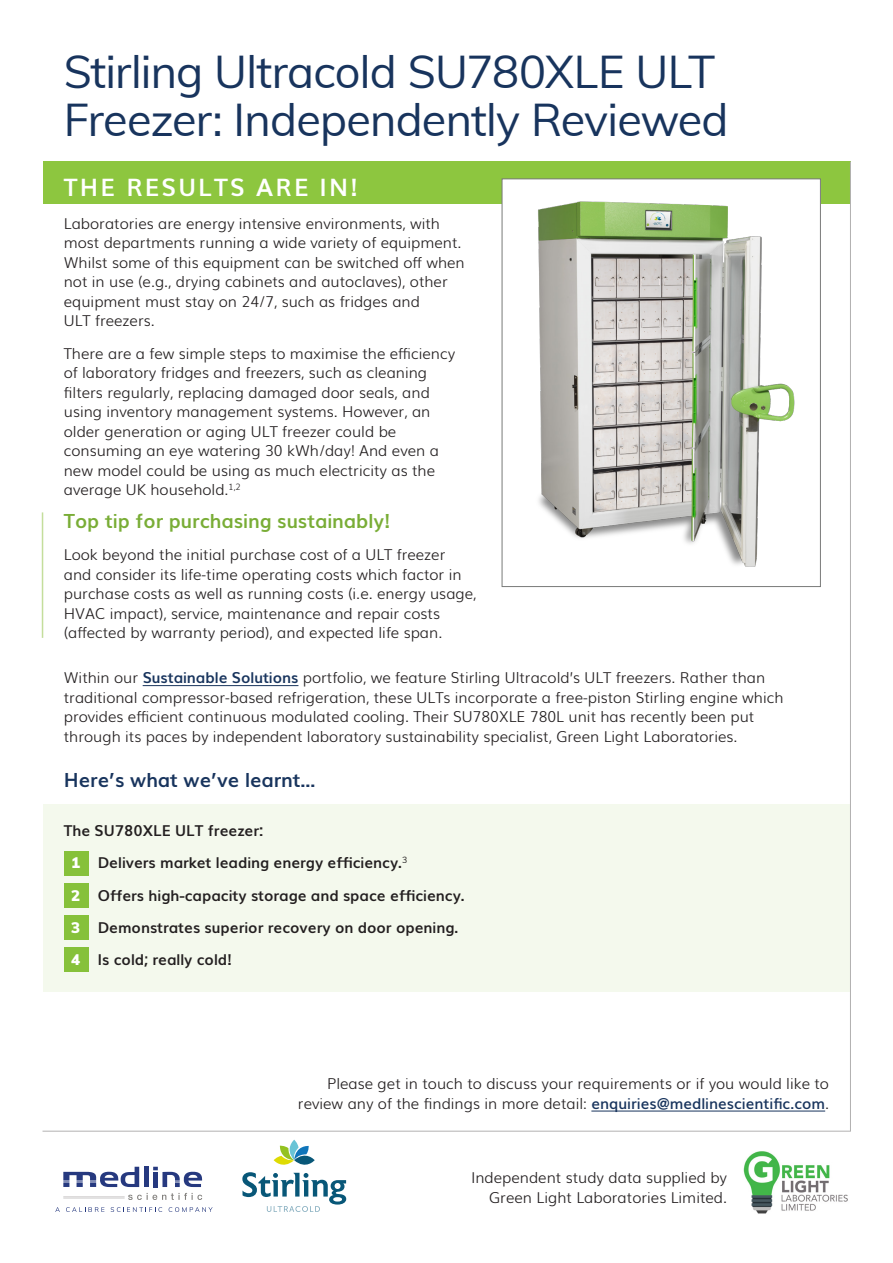
<style>
.page{position:relative;width:893px;height:1263px;background:#fff}
.page>*{position:absolute;margin:0;border:0;box-sizing:border-box;transform-origin:0 0}
.t1{font:45px/48px "Muli";letter-spacing:-.02em;color:#18345d}
.Catalog-Subtitle{font:700 24px "Muli";letter-spacing:.09em;color:#fff}
.t2{font:700 19.5px "Muli";color:#79ad36}
.t3{font:700 19.5px "Muli";color:#18345d}
.t4{font:300 15px/19.5px "Muli";color:#231f20}
.t5{font:700 15px "Muli";color:#231f20}
.s1{font-weight:700;color:#18345d}
.s2{font-weight:900;color:#fff}
.s3{font-weight:600;color:#18345d}
</style>
<div class="page">
<div style="left:43px;top:162px;width:807px;height:42px;background:#8dc63f"></div>
<div style="left:43px;top:804px;width:807px;height:187px;background:#f4f9ed"></div>
<hr style="left:143px;top:685px;width:155px;height:1px;background:#18345d">
<img style="left:504px;top:184px;width:315px;height:383px">
<div style="left:502px;top:179px;width:319px;height:408px;border:1px solid #797a79"></div>
<hr style="left:850px;top:162px;width:1px;height:969px;background:#b2b1b1">
<hr style="left:42px;top:512px;width:1px;height:126px;background:#c4de9c">
<hr style="left:43px;top:1131px;width:808px;height:1px;background:#b2b1b1">
<hr style="left:591px;top:1111px;width:234px;height:1px;background:#18345d">
<svg style="left:63px;top:1193px;width:139px;height:7px"></svg>
<div style="left:144px;top:1167px;width:5px;height:20px;background:#26397f"></div>
<svg style="left:63px;top:1167px;width:76px;height:20px"></svg>
<svg style="left:153px;top:1167px;width:49px;height:20px"></svg>
<svg style="left:55px;top:1207px;width:5px;height:5px"></svg>
<svg style="left:66px;top:1207px;width:38px;height:5px"></svg>
<svg style="left:111px;top:1207px;width:51px;height:5px"></svg>
<svg style="left:169px;top:1207px;width:44px;height:5px"></svg>
<img style="left:743px;top:1151px;width:105px;height:63px">
<svg style="left:242px;top:1140px;width:104px;height:72px"></svg>
<p class="t1" style="left:64px;top:45px;width:666px">Stirling Ultracold SU780XLE ULT<br>Freezer: Independently Reviewed</p>
<p class="Catalog-Subtitle" style="left:64px;top:168px;width:296px">THE RESULTS ARE IN!</p>
<p class="t4" style="left:64px;top:212px;width:402px">Laboratories are energy intensive environments, with most departments running a wide variety of equipment.<br>Whilst some of this equipment can be switched off when not in use (e.g., drying cabinets and autoclaves), other equipment must stay on 24/7, such as fridges and<br>ULT freezers.</p>
<p class="t4" style="left:64px;top:342px;width:393px">There are a few simple steps to maximise the efficiency of laboratory fridges and freezers, such as cleaning filters regularly, replacing damaged door seals, and using inventory management systems. However, an older generation or aging ULT freezer could be consuming an eye watering 30 kWh/day! And even a new model could be using as much electricity as the average UK household.<sup>1,2</sup></p>
<p class="t2" style="left:64px;top:505px;width:328px">Top tip for purchasing sustainably!</p>
<p class="t4" style="left:64px;top:544px;width:414px">Look beyond the initial purchase cost of a ULT freezer and consider its life-time operating costs which factor in purchase costs as well as running costs (i.e. energy usage, HVAC impact), service, maintenance and repair costs (affected by warranty period), and expected life span.</p>
<p class="t4" style="left:64px;top:667px;width:721px">Within our <span class="s1">Sustainable Solutions</span> portfolio, we feature Stirling Ultracold’s ULT freezers. Rather than traditional compressor-based refrigeration, these ULTs incorporate a free-piston Stirling engine which provides efficient continuous modulated cooling. Their SU780XLE 780L unit has recently been put through its paces by independent laboratory sustainability specialist, Green Light Laboratories.</p>
<p class="t3" style="left:64px;top:764px;width:254px">Here’s what we’ve learnt…</p>
<p class="t5" style="left:64px;top:819px;width:201px">The SU780XLE ULT freezer:</p>
<p class="t5" style="left:71px;top:851px;width:338px"><span class="s2">1</span> Delivers market leading energy efficiency.<sup>3</sup></p>
<p class="t5" style="left:71px;top:883px;width:395px"><span class="s2">2</span> Offers high-capacity storage and space efficiency.</p>
<p class="t5" style="left:71px;top:915px;width:389px"><span class="s2">3</span> Demonstrates superior recovery on door opening.</p>
<p class="t5" style="left:71px;top:948px;width:162px"><span class="s2">4</span> Is cold; really cold!</p>
<p class="t4" style="left:298px;top:1073px;width:533px;text-align:right">Please get in touch to discuss your requirements or if you would like to review any of the findings in more detail: <span class="s3">enquiries@medlinescientific.com</span>.</p>
<p class="t4" style="left:471px;top:1167px;width:258px;text-align:right">Independent study data supplied by<br>Green Light Laboratories Limited.</p>
</div>
